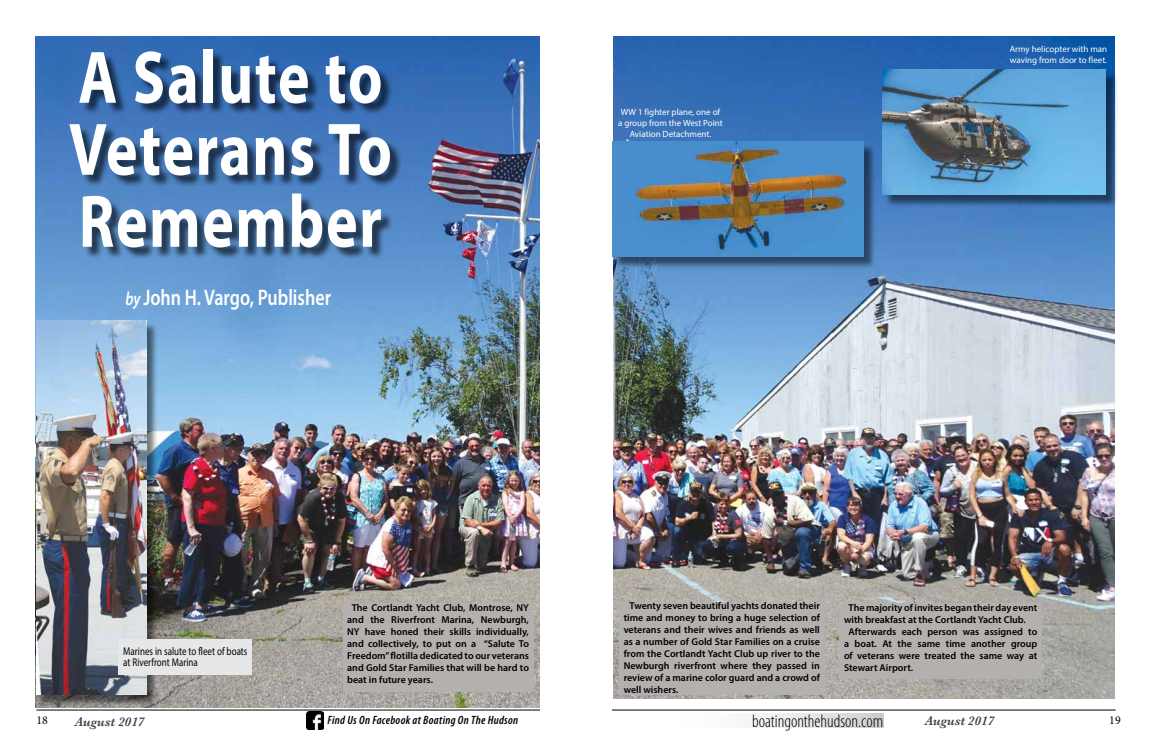
<style>
.page{position:relative;width:1152px;height:756px;background:#fff}
.page>*{position:absolute;margin:0;border:0;box-sizing:border-box;transform-origin:0 0}
.t1{font:700 75px/72px "Myriad Pro";letter-spacing:.025em;color:#fff;scale:.8 1}
.t2{font:600 22.5px "Myriad Pro";color:#fff;scale:.8 1}
.t3{font:300 condensed 18px "Myriad Pro";color:#000}
.t4{font:italic 600 13px "Baskerville";color:#414042}
.t5{font:italic 600 condensed 12px "Myriad Pro";letter-spacing:.025em;color:#000}
.t6{font:12px "Minion Pro";color:#000}
.t7{font:11.2px/10.8px "Myriad Pro";color:#000;scale:.8 1}
.t8{font:600 10px/12px "Myriad Pro";color:#000;text-align:justify}
.t9{font:9px/10.8px "Myriad Pro";color:#fff}
.s1{font-style:italic;font-size:18.8px}
</style>
<div class="page">
<hr style="left:36px;top:710px;width:504px;height:1px;background:#000">
<hr style="left:612px;top:710px;width:504px;height:1px;background:#000">
<img style="left:306px;top:712px;width:18px;height:17px">
<svg style="left:754px;top:713px;width:129px;height:15px"></svg>
<img style="left:35px;top:36px;width:505px;height:672px">
<img style="left:613px;top:36px;width:501px;height:662px">
<div style="left:343px;top:603px;width:191px;height:89px;background:#b4b0ae"></div>
<div style="left:619px;top:602px;width:205px;height:93px;background:#b4b0ae"></div>
<div style="left:38px;top:322px;width:120px;height:385px;background:#000;opacity:.52"></div>
<img style="left:36px;top:320px;width:110px;height:374px">
<div style="left:71px;top:51px;width:332px;height:209px;background:#000;opacity:.62"></div>
<div style="left:614px;top:143px;width:262px;height:126px;background:#000;opacity:.52"></div>
<img style="left:612px;top:142px;width:252px;height:115px">
<div style="left:840px;top:603px;width:202px;height:75px;background:#b4b0ae"></div>
<div style="left:884px;top:71px;width:234px;height:136px;background:#000;opacity:.52"></div>
<img style="left:883px;top:69px;width:223px;height:126px">
<div style="left:119px;top:639px;width:133px;height:36px;background:#e6e7e8"></div>
<h1 class="t1" style="left:69px;top:39px;width:405px">A Salute to<br>Veterans To<br>Remember</h1>
<h2 class="t2" style="left:125px;top:283px;width:259px"><span class="s1">by</span> John H. Vargo, Publisher</h2>
<p class="t9" style="left:618px;top:107px;width:106px;text-align:center">WW 1 fighter plane, one of a group from the West Point<br>Aviation Detachment.</p>
<p class="t9" style="left:1010px;top:44px;width:99px">Army helicopter with man waving from door to fleet.</p>
<p class="t7" style="left:123px;top:646px;width:157px">Marines in salute to fleet of boats at Riverfront Marina</p>
<p class="t8" style="left:347px;top:601px;width:183px;text-indent:4px">The Cortlandt Yacht Club, Montrose, NY and the Riverfront Marina, Newburgh, NY have honed their skills individually, and collectively, to put on a “Salute To Freedom’’ flotilla dedicated to our veterans and Gold Star Families that will be hard to beat in future years.</p>
<p class="t8" style="left:624px;top:600px;width:198px;text-indent:6px">Twenty seven beautiful yachts donated their time and money to bring a huge selection of veterans and their wives and friends as well as a number of Gold Star Families on a cruise from the Cortlandt Yacht Club up river to the Newburgh riverfront where they passed in review of a marine color guard and a crowd of well wishers.</p>
<p class="t8" style="left:849px;top:601px;width:190px">The majority of invites began their day event</p>
<p class="t8" style="left:844px;top:613px;width:183px">with breakfast at the Cortlandt Yacht Club.</p>
<p class="t8" style="left:849px;top:625px;width:190px">Afterwards each person was assigned to</p>
<p class="t8" style="left:844px;top:637px;width:195px">a boat. At the same time another group</p>
<p class="t8" style="left:844px;top:649px;width:195px">of veterans were treated the same way at</p>
<p class="t8" style="left:844px;top:661px;width:71px">Stewart Airport.</p>
<h3 class="t3" style="left:752px;top:710px;width:133px">boatingonthehudson.com</h3>
<p class="t5" style="left:328px;top:712px;width:192px">Find Us On Facebook at Boating On The Hudson</p>
<p class="t6" style="left:36px;top:712px;width:13px">18</p>
<h3 class="t4" style="left:75px;top:713px;width:71px">August 2017</h3>
<h3 class="t4" style="left:925px;top:712px;width:71px">August 2017</h3>
<p class="t6" style="left:1109px;top:712px;width:13px">19</p>
</div>
